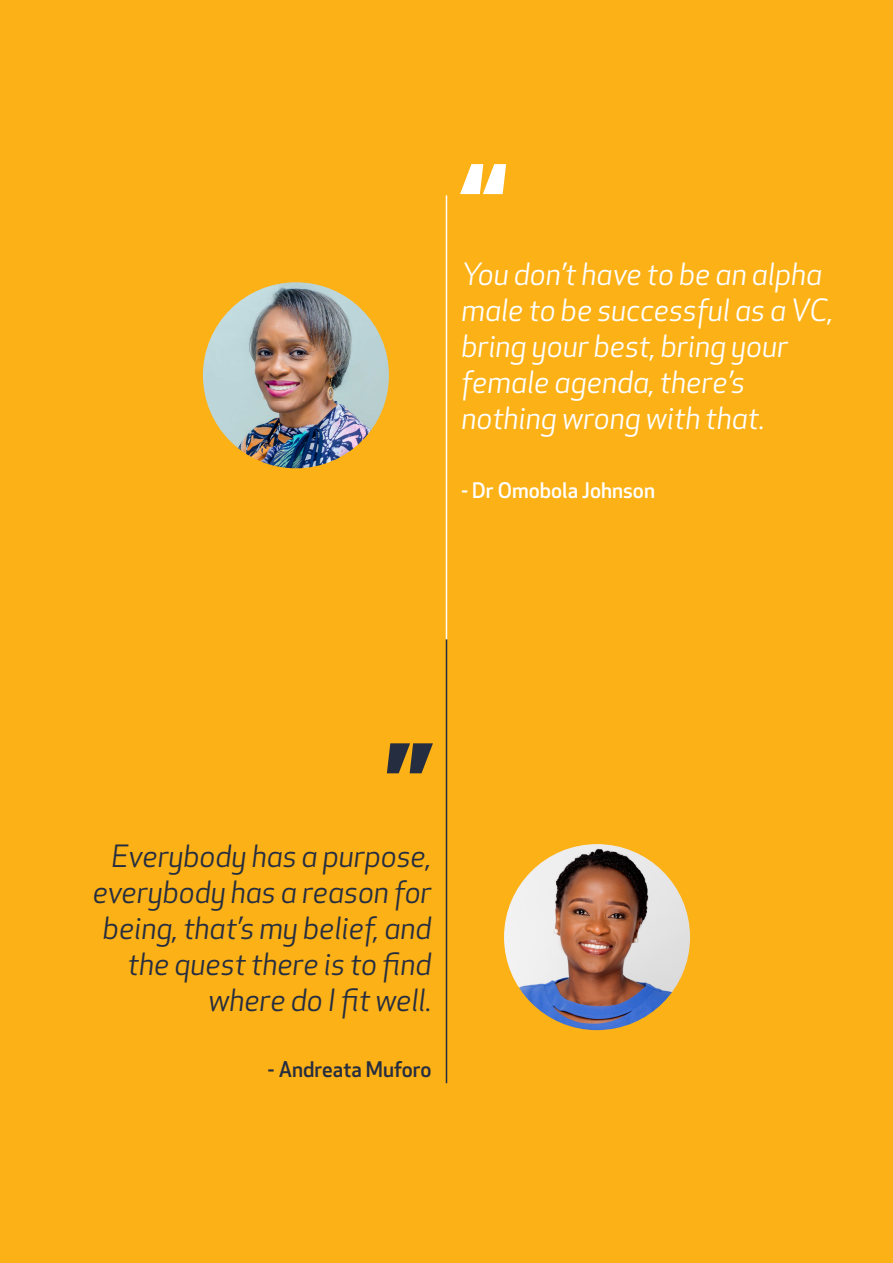
<style>
.page{position:relative;width:893px;height:1263px;background:#fcb116}
.page>*{position:absolute;margin:0;border:0;box-sizing:border-box;transform-origin:0 0}
.t1{font:700 120px "Apex New";color:#fff}
.t2{font:700 120px "Apex New";color:#252d40}
.t3{font:italic 30px/36px "Apex New";color:#fff}
.t4{font:italic 30px/36px "Apex New";color:#252d40;text-align:right}
.t5{font:500 21px "Apex New";color:#fff}
.t6{font:500 21px "Apex New";color:#252d40}
</style>
<div class="page">
<hr style="left:446px;top:639px;width:1px;height:444px;background:#252d40">
<hr style="left:446px;top:195px;width:1px;height:444px;background:#fff">
<img style="left:203px;top:282px;width:186px;height:186px;border-radius:93px">
<img style="left:504px;top:844px;width:186px;height:186px;border-radius:93px">
<h1 class="t1" style="left:461px;top:123px;width:49px">“</h1>
<p class="t3" style="left:461px;top:256px;width:373px">You don’t have to be an alpha male to be successful as a VC, bring your best, bring your female agenda, there’s nothing wrong with that.</p>
<p class="t5" style="left:461px;top:476px;width:195px">- Dr Omobola Johnson</p>
<h1 class="t2" style="left:383px;top:702px;width:49px">”</h1>
<p class="t4" style="left:93px;top:838px;width:340px">Everybody has a purpose, everybody has a reason for being, that’s my belief, and the quest there is to find where do I fit well.</p>
<p class="t6" style="left:268px;top:1056px;width:165px">- Andreata Muforo</p>
</div>
